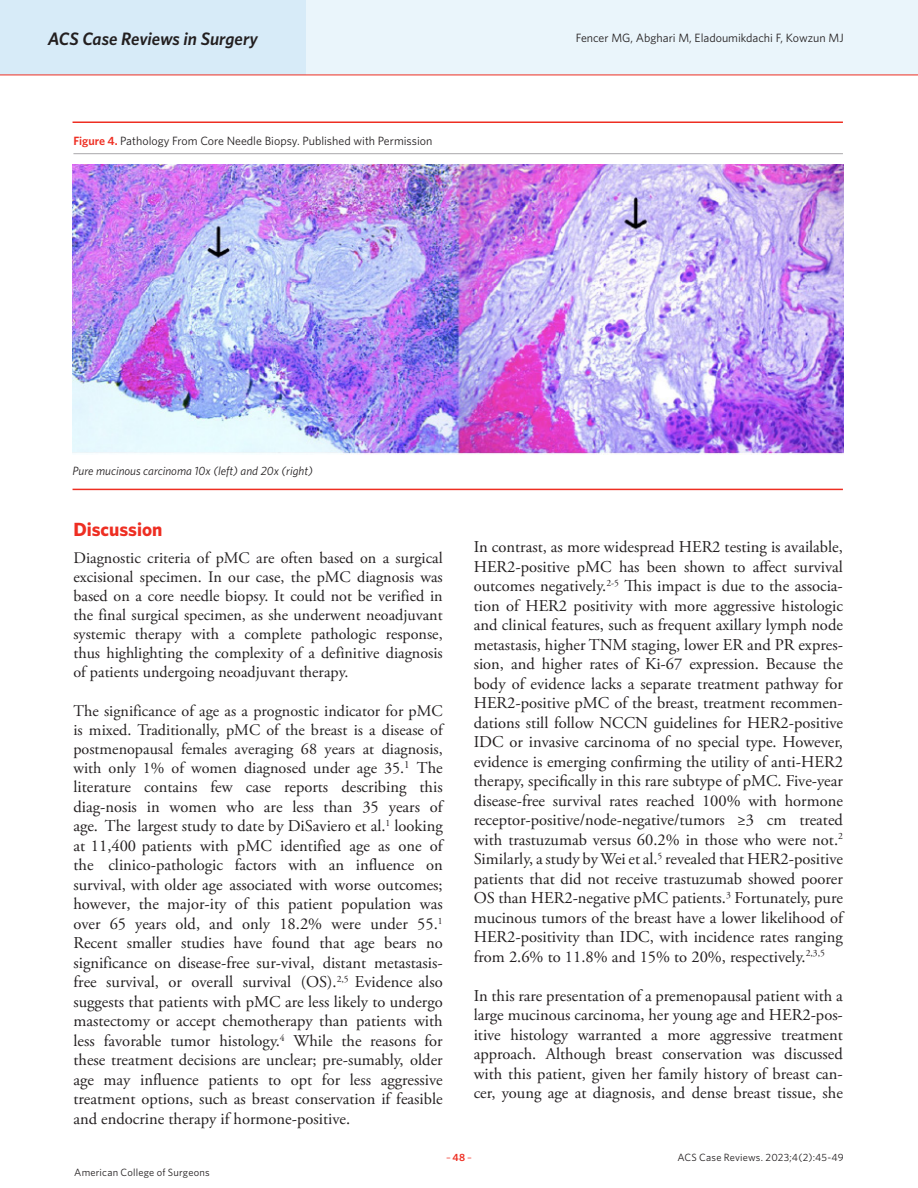
<style>
.page{position:relative;width:918px;height:1188px;background:#fff}
.page>*{position:absolute;margin:0;border:0;box-sizing:border-box;transform-origin:0 0}
.Article_Body_no_inde{font:700 19.2px "Whitney";letter-spacing:-.005em;color:#ee2e22}
.t1{font:italic 600 18px "Whitney";letter-spacing:-.005em;color:#231f20}
.Article_Body_no_inde-2{font:16.5px/19.5px "Adobe Garamond Pro";color:#231f20;text-align:justify}
.Article_Body_no_inde-3{font:16.2px/19px "Adobe Garamond Pro";color:#231f20;text-align:justify}
.Caption_New{font:12px "Whitney";color:#231f20}
.Authors_Body{font:italic 12px "Whitney";color:#231f20}
.Article_Body_no_inde-4{font:10.5px "Whitney";letter-spacing:.02em;color:#231f20}
.t2{font:10.5px "Whitney";color:#ee2e22}
.s1{font-weight:600;color:#ee2e22}
.s2{font-size:16.5px}
.s3{font-weight:600}
</style>
<div class="page">
<div style="left:0;top:0;width:918px;height:75px;background:#eaf5fb"></div>
<div style="left:0;top:0;width:306px;height:75px;background:#d7ebf8"></div>
<hr style="left:0;top:75px;width:918px;height:1px;background:#ee2e22">
<hr style="left:73px;top:153px;width:770px;height:1px;background:#a9a8aa">
<img style="left:73px;top:165px;width:771px;height:290px">
<hr style="left:73px;top:121px;width:770px;height:2px;background:#ee2e22">
<hr style="left:73px;top:489px;width:770px;height:1px;background:#ee2e22">
<p class="t1" style="left:48px;top:26px;width:212px">ACS Case Reviews in Surgery</p>
<p class="Caption_New" style="left:576px;top:30px;width:269px">Fencer MG, Abghari M, Eladoumikdachi F, Kowzun MJ</p>
<p class="Caption_New" style="left:73px;top:132px;width:361px"><span class="s1">Figure 4.</span> Pathology From Core Needle Biopsy. Published with Permission</p>
<p class="Authors_Body" style="left:73px;top:463px;width:242px">Pure mucinous carcinoma 10x (left) and 20x (right)</p>
<p class="Article_Body_no_inde" style="left:73px;top:516px;width:90px">Discussion</p>
<p class="Article_Body_no_inde-3" style="left:73px;top:549px;width:371px">Diagnostic criteria of pMC are often based on a surgical excisional specimen. In our case, the pMC diagnosis was based on a core needle biopsy. It could not be verified in the final surgical specimen, as she underwent neoadjuvant systemic therapy with a complete pathologic response, thus highlighting the complexity of a definitive diagnosis of patients undergoing neoadjuvant therapy.</p>
<p class="Article_Body_no_inde-3" style="left:73px;top:701px;width:371px">The significance of age as a prognostic indicator for pMC is mixed. Traditionally, pMC of the breast is a disease of postmenopausal females averaging 68 years at diagnosis, with only 1% of women diagnosed under age 35.<sup>1</sup> <span class="s2">The</span></p>
<p class="Article_Body_no_inde-2" style="left:73px;top:778px;width:371px">literature contains few case reports describing this diag-nosis in women who are less than 35 years of age. The largest study to date by DiSaviero et al.<sup>1</sup> looking at 11,400 patients with pMC identified age as one of the clinico-pathologic factors with an influence on survival, with older age associated with worse outcomes; however, the major-ity of this patient population was over 65 years old, and only 18.2% were under 55.<sup>1<br></sup>Recent smaller studies have found that age bears no significance on disease-free sur-vival, distant metastasis&shy;free survival, or overall survival (OS).<sup>2,5</sup> Evidence also suggests that patients with pMC are less likely to undergo mastectomy or accept chemotherapy than patients with less favorable tumor histology.<sup>4</sup> While the reasons for these treatment decisions are unclear; pre-sumably, older age may influence patients to opt for less aggressive treatment options, such as breast conservation if feasible and endocrine therapy if hormone-positive.</p>
<p class="Article_Body_no_inde-2" style="left:474px;top:538px;width:371px">In contrast, as more widespread HER2 testing is available, HER2-positive pMC has been shown to affect survival outcomes negatively.<sup>2-5</sup> This impact is due to the associa&shy;tion of HER2 positivity with more aggressive histologic and clinical features, such as frequent axillary lymph node metastasis, higher TNM staging, lower ER and PR expres&shy;sion, and higher rates of Ki-67 expression. Because the body of evidence lacks a separate treatment pathway for HER2-positive pMC of the breast, treatment recommen&shy;dations still follow NCCN guidelines for HER2-positive IDC or invasive carcinoma of no special type. However, evidence is emerging confirming the utility of anti-HER2 therapy, specifically in this rare subtype of pMC. Five-year disease-free survival rates reached 100% with hormone receptor-positive/node-negative/tumors ≥3 cm treated with trastuzumab versus 60.2% in those who were not.<sup>2<br></sup>Similarly, a study by Wei et al.<sup>5</sup> revealed that HER2-positive patients that did not receive trastuzumab showed poorer OS than HER2-negative pMC patients.<sup>3</sup> Fortunately, pure mucinous tumors of the breast have a lower likelihood of HER2-positivity than IDC, with incidence rates ranging from 2.6% to 11.8% and 15% to 20%, respectively.<sup>2,3,5</sup></p>
<p class="Article_Body_no_inde-2" style="left:474px;top:986px;width:371px">In this rare presentation of a premenopausal patient with a large mucinous carcinoma, her young age and HER2-pos&shy;itive histology warranted a more aggressive treatment approach. Although breast conservation was discussed with this patient, given her family history of breast can&shy;cer, young age at diagnosis, and dense breast tissue, she</p>
<p class="Article_Body_no_inde-4" style="left:74px;top:1165px;width:137px">American College of Surgeons</p>
<p class="t2" style="left:446px;top:1150px;width:27px">–<span class="s3">48</span>–</p>
<p class="Article_Body_no_inde-4" style="left:677px;top:1150px;width:168px">ACS Case Reviews. 2023;4(2):45-49</p>
</div>
